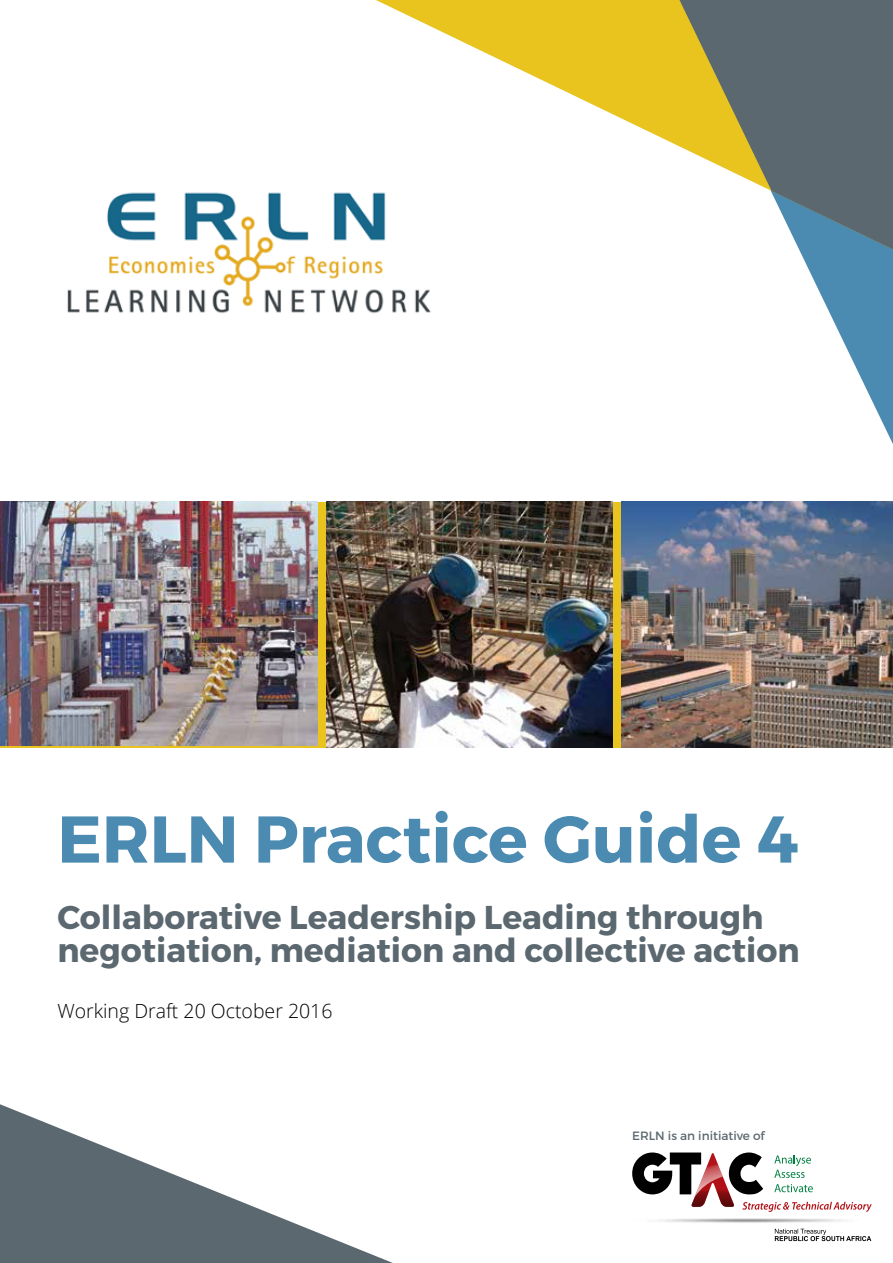
<style>
.page{position:relative;width:893px;height:1263px;background:#fff}
.page>*{position:absolute;margin:0;border:0;box-sizing:border-box;transform-origin:0 0}
.t1{font:700 66px "Montserrat";color:#4b8ab1}
.t2{font:700 33px/33px "Montserrat";color:#5b6870}
.t3{font:300 19.5px "Open Sans";color:#000}
.t4{font:12px "Montserrat";color:#5b6870}
</style>
<div class="page">
<img style="left:67px;top:192px;width:364px;height:121px">
<svg style="left:775px;top:1229px;width:96px;height:12px"></svg>
<svg style="left:632px;top:1152px;width:240px;height:60px"></svg>
<svg style="left:0;top:502px;width:621px;height:245px;background:#d5b429"></svg>
<img style="left:0;top:502px;width:318px;height:243px">
<img style="left:327px;top:502px;width:285px;height:245px">
<img style="left:621px;top:502px;width:272px;height:245px">
<svg style="left:349px;top:0;width:310px;height:256px"></svg>
<svg style="left:659px;top:0;width:234px;height:502px"></svg>
<svg style="left:673px;top:0;width:220px;height:256px;fill:#5b6870"></svg>
<svg style="left:0;top:1104px;width:393px;height:159px"></svg>
<h1 class="t1" style="left:57px;top:798px;width:742px">ERLN Practice Guide 4</h1>
<p class="t2" style="left:57px;top:901px;width:744px">Collaborative Leadership Leading through negotiation, mediation and collective action</p>
<p class="t3" style="left:57px;top:998px;width:277px">Working Draft 20 October 2016</p>
<p class="t4" style="left:632px;top:1128px;width:134px">ERLN is an initiative of</p>
</div>
